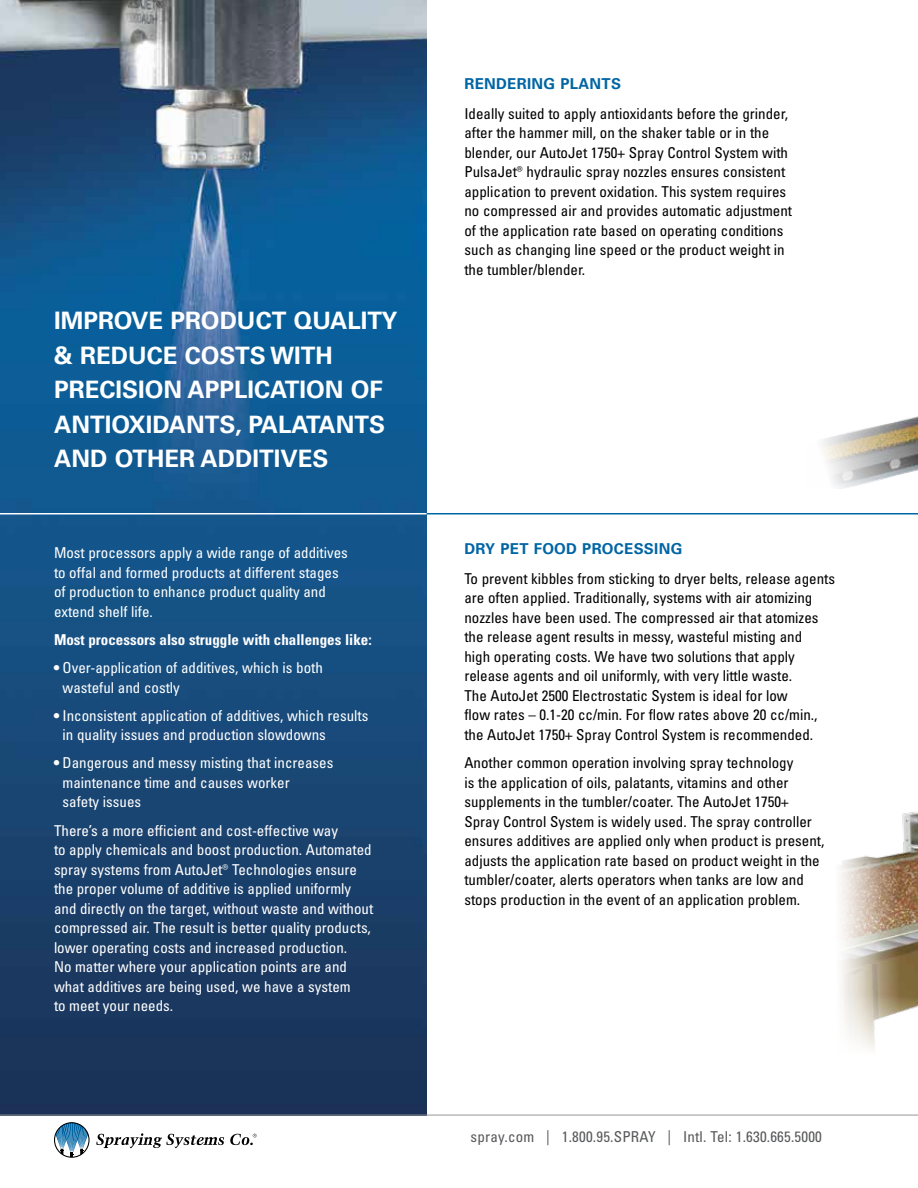
<style>
.page{position:relative;width:918px;height:1188px;background:#fff}
.page>*{position:absolute;margin:0;border:0;box-sizing:border-box;transform-origin:0 0}
.t1{font:700 24px/34.5px "Univers LT Pro 65";color:#fff}
.t2{font:condensed 15px/19.5px "Univers LT Pro";color:#000}
.t3{font:condensed 15px/19.5px "Univers LT Pro";color:#fff}
.t4{font:condensed 15px "Univers LT Pro";letter-spacing:.015em;color:#58595b}
.t5{font:700 condensed 15px "Univers LT Pro";color:#fff}
.t6{font:700 15px "Univers LT Pro 65";letter-spacing:.02em;color:#0065a4}
</style>
<div class="page">
<img style="left:822px;top:416px;width:96px;height:72px">
<img style="left:0;top:0;width:427px;height:1115px">
<hr style="left:427px;top:513px;width:491px;height:1px;background:#0065a4">
<hr style="left:0;top:513px;width:427px;height:1px;background:#fff">
<svg style="left:840px;top:817px;width:78px;height:130px"></svg>
<svg style="left:771px;top:947px;width:147px;height:168px"></svg>
<hr style="left:0;top:1115px;width:918px;height:1px;background:#939598">
<svg style="left:54px;top:1122px;width:36px;height:36px"></svg>
<svg style="left:96px;top:1133px;width:128px;height:15px"></svg>
<svg style="left:230px;top:1134px;width:27px;height:11px"></svg>
<h1 class="t1" style="left:54px;top:303px;width:345px">IMPROVE PRODUCT QUALITY &amp; REDUCE COSTS WITH<br>PRECISION APPLICATION OF<br>ANTIOXIDANTS, PALATANTS<br>AND OTHER ADDITIVES</h1>
<p class="t3" style="left:54px;top:543px;width:295px">Most processors apply a wide range of additives to offal and formed products at different stages of production to enhance product quality and extend shelf life.</p>
<p class="t5" style="left:54px;top:631px;width:319px">Most processors also struggle with challenges like:</p>
<p class="t3" style="left:63px;top:658px;width:262px;text-indent:-9px">• Over-application of additives, which is both wasteful and costly</p>
<p class="t3" style="left:63px;top:705px;width:307px;text-indent:-9px">• Inconsistent application of additives, which results in quality issues and production slowdowns</p>
<p class="t3" style="left:63px;top:753px;width:272px;text-indent:-9px">• Dangerous and messy misting that increases maintenance time and causes worker<br>safety issues</p>
<p class="t3" style="left:54px;top:820px;width:321px">There’s a more efficient and cost-effective way<br>to apply chemicals and boost production. Automated spray systems from AutoJet® Technologies ensure the proper volume of additive is applied uniformly and directly on the target, without waste and without compressed air. The result is better quality products, lower operating costs and increased production.<br>No matter where your application points are and what additives are being used, we have a system<br>to meet your needs.</p>
<p class="t6" style="left:464px;top:73px;width:158px">RENDERING PLANTS</p>
<p class="t2" style="left:464px;top:104px;width:329px">Ideally suited to apply antioxidants before the grinder, after the hammer mill, on the shaker table or in the blender, our AutoJet 1750+ Spray Control System with PulsaJet® hydraulic spray nozzles ensures consistent application to prevent oxidation. This system requires no compressed air and provides automatic adjustment of the application rate based on operating conditions such as changing line speed or the product weight in the tumbler/blender.</p>
<p class="t6" style="left:464px;top:538px;width:219px">DRY PET FOOD PROCESSING</p>
<p class="t2" style="left:464px;top:568px;width:372px">To prevent kibbles from sticking to dryer belts, release agents are often applied. Traditionally, systems with air atomizing nozzles have been used. The compressed air that atomizes the release agent results in messy, wasteful misting and<br>high operating costs. We have two solutions that apply release agents and oil uniformly, with very little waste.<br>The AutoJet 2500 Electrostatic System is ideal for low<br>flow rates – 0.1-20 cc/min. For flow rates above 20 cc/min., the AutoJet 1750+ Spray Control System is recommended.</p>
<p class="t2" style="left:464px;top:753px;width:362px">Another common operation involving spray technology<br>is the application of oils, palatants, vitamins and other supplements in the tumbler/coater. The AutoJet 1750+ Spray Control System is widely used. The spray controller ensures additives are applied only when product is present, adjusts the application rate based on product weight in the tumbler/coater, alerts operators when tanks are low and stops production in the event of an application problem.</p>
<p class="t4" style="left:471px;top:1128px;width:353px">spray.com | 1.800.95.SPRAY | Intl. Tel: 1.630.665.5000</p>
</div>
